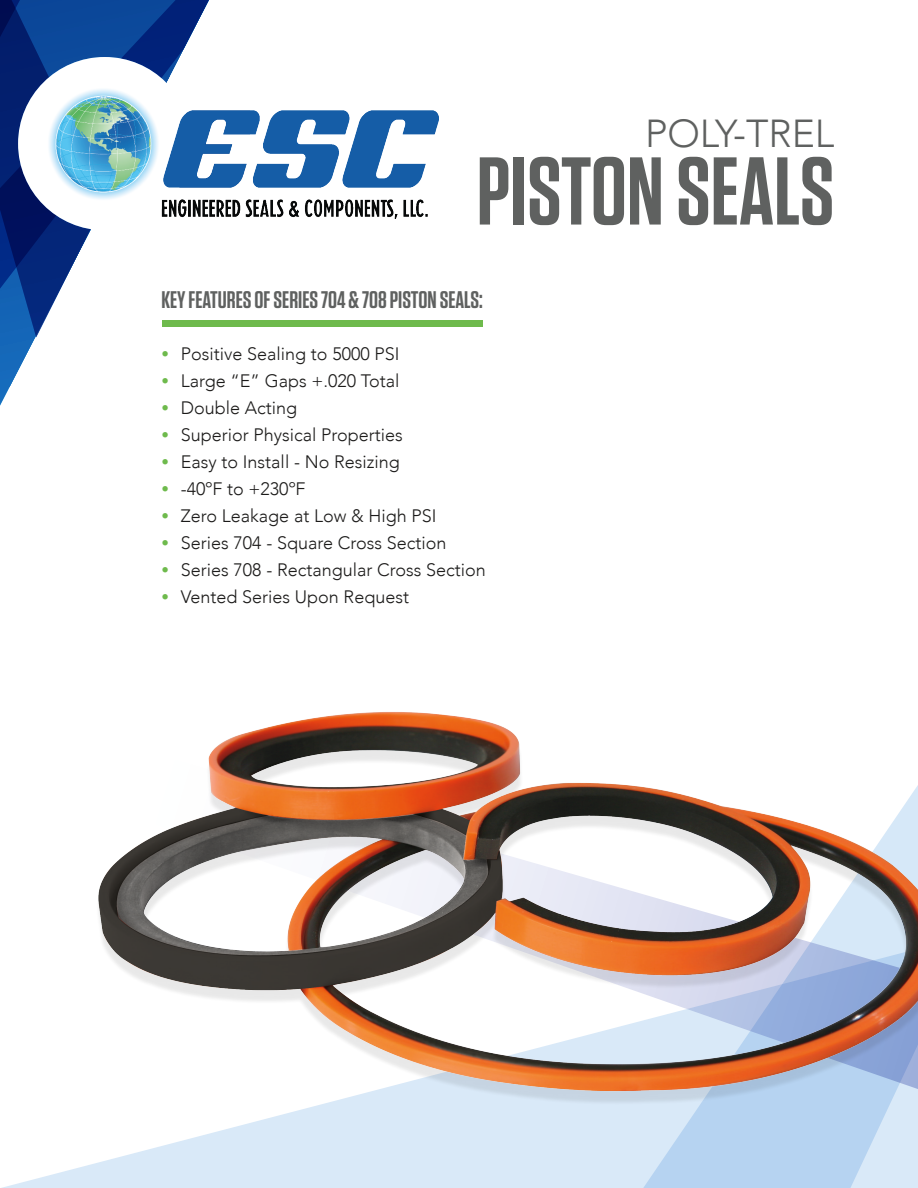
<style>
.page{position:relative;width:918px;height:1188px;background:#fff}
.page>*{position:absolute;margin:0;border:0;box-sizing:border-box;transform-origin:0 0}
.t1{font:600 96px "Tungsten";color:#5f6160}
.t2{font:300 39px "Avenir";color:#5f6160}
.t3{font:600 24px "Tungsten";color:#5f6160}
.t4{font:300 18px "Avenir";color:#1c1b1a}
.s1{font-size:15px;color:#6eba4c}
</style>
<div class="page">
<svg style="left:2px;top:1158px;width:625px;height:30px;background:#dceaf8"></svg>
<svg style="left:627px;top:1158px;width:291px;height:30px;background:#c0d9f3"></svg>
<img style="left:250px;top:110px;width:189px;height:108px">
<img style="left:98px;top:712px;width:820px;height:446px">
<svg style="left:0;top:0;width:250px;height:387px"></svg>
<svg style="left:18px;top:57px;width:173px;height:173px"></svg>
<div style="left:162px;top:320px;width:321px;height:7px;background:#6eba4c"></div>
<h2 class="t2" style="left:645px;top:110px;width:191px">POLY-TREL</h2>
<h1 class="t1" style="left:477px;top:141px;width:359px">PISTON SEALS</h1>
<h3 class="t3" style="left:161px;top:287px;width:323px">KEY FEATURES OF SERIES 704 &amp; 708 PISTON SEALS:</h3>
<p class="t4" style="left:161px;top:344px;width:240px"><span class="s1">•</span> Positive Sealing to 5000 PSI</p>
<p class="t4" style="left:161px;top:371px;width:240px"><span class="s1">•</span> Large “E” Gaps +.020 Total</p>
<p class="t4" style="left:161px;top:398px;width:137px"><span class="s1">•</span> Double Acting</p>
<p class="t4" style="left:161px;top:425px;width:243px"><span class="s1">•</span> Superior Physical Properties</p>
<p class="t4" style="left:161px;top:452px;width:240px"><span class="s1">•</span> Easy to Install - No Resizing</p>
<p class="t4" style="left:161px;top:479px;width:146px"><span class="s1">•</span> -40ºF to +230ºF</p>
<p class="t4" style="left:161px;top:506px;width:277px"><span class="s1">•</span> Zero Leakage at Low &amp; High PSI</p>
<p class="t4" style="left:161px;top:533px;width:287px"><span class="s1">•</span> Series 704 - Square Cross Section</p>
<p class="t4" style="left:161px;top:560px;width:326px"><span class="s1">•</span> Series 708 - Rectangular Cross Section</p>
<p class="t4" style="left:161px;top:587px;width:249px"><span class="s1">•</span> Vented Series Upon Request</p>
</div>
